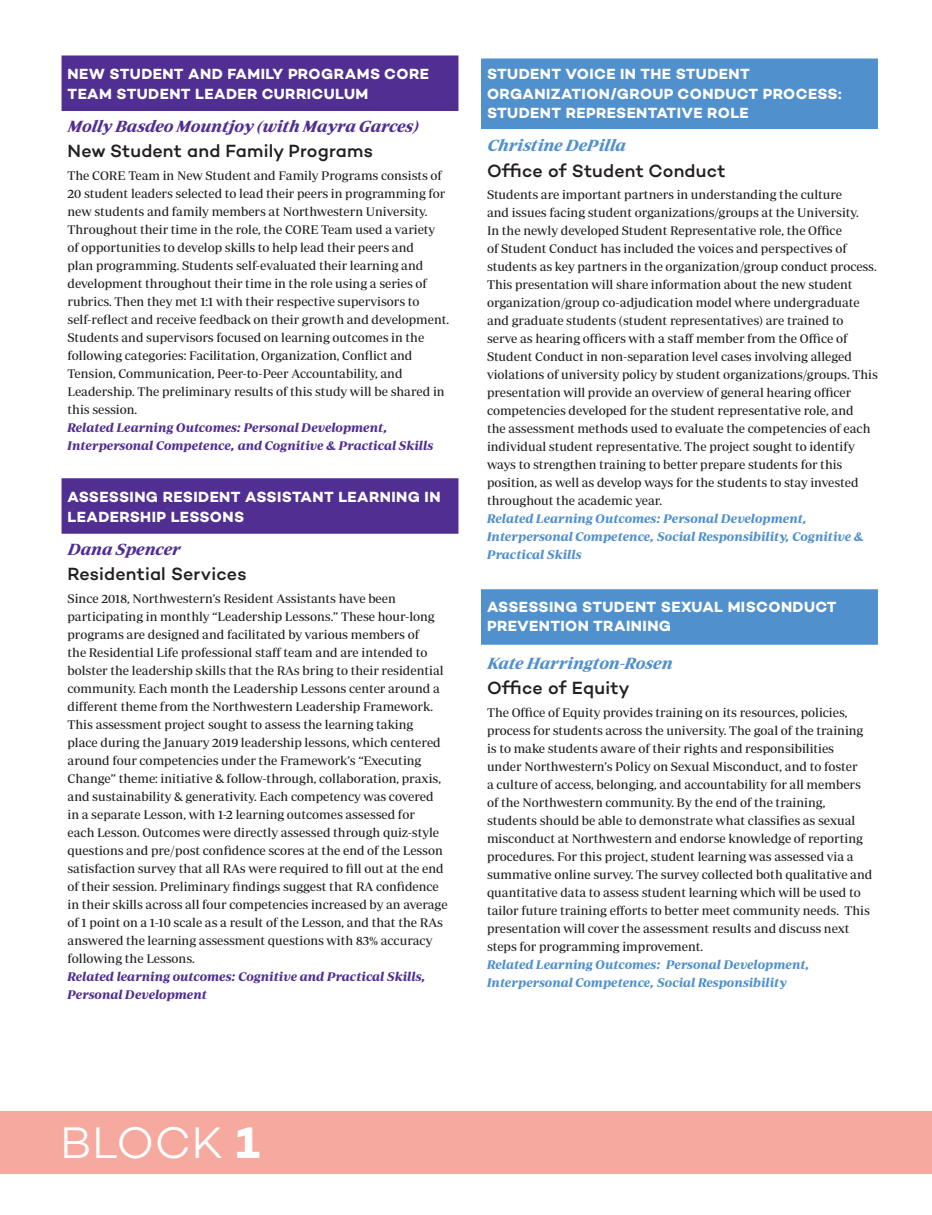
<style>
.page{position:relative;width:932px;height:1215px;background:#fff}
.page>*{position:absolute;margin:0;border:0;box-sizing:border-box;transform-origin:0 0}
.t1{font:300 45px "Campton";letter-spacing:.01em;color:#fff}
.department{font:500 18px "Campton";letter-spacing:.01em;color:#231f20}
.Leaders{font:italic 700 16.5px "Periodico Display";color:#502e92}
.Leaders_Dark_blue{font:italic 700 16.5px "Periodico Display";color:#5090cc}
.Title_2_lines{font:700 15px/19.5px "Campton";letter-spacing:.03em;color:#fff}
.Title_3_lines_Blue{font:700 15px/19.5px "Campton";letter-spacing:.025em;color:#fff}
.Title_2_lines_Dark_b{font:700 15px/19.5px "Campton";letter-spacing:.025em;color:#fff}
.basic{font:12.75px/18px "Periodico Display";color:#231f20}
.Outcomes_Dark_Blue{font:italic 700 12.75px/18px "Periodico Display";color:#5090cc}
.Outcomes_Light_Blue{font:italic 700 12.75px/18px "Periodico Display";color:#502e92}
.s1{font-weight:700}
</style>
<div class="page">
<div style="left:62px;top:55px;width:396px;height:56px;background:#502e92"></div>
<div style="left:62px;top:478px;width:396px;height:56px;background:#502e92"></div>
<div style="left:481px;top:58px;width:397px;height:71px;background:#5090cc"></div>
<div style="left:481px;top:589px;width:397px;height:56px;background:#5090cc"></div>
<div style="left:0;top:1111px;width:932px;height:63px;background:#f6aa9f"></div>
<p class="Title_2_lines" style="left:68px;top:64px;width:363px">NEW STUDENT AND FAMILY PROGRAMS CORE<br>TEAM STUDENT LEADER CURRICULUM</p>
<p class="Leaders" style="left:68px;top:117px;width:352px">Molly Basdeo Mountjoy (with Mayra Garces)</p>
<p class="department" style="left:68px;top:140px;width:307px">New Student and Family Programs</p>
<p class="basic" style="left:68px;top:166px;width:383px">The CORE Team in New Student and Family Programs consists of 20 student leaders selected to lead their peers in programming for new students and family members at Northwestern University.<br>Throughout their time in the role, the CORE Team used a variety of opportunities to develop skills to help lead their peers and<br>plan programming. Students self-evaluated their learning and development throughout their time in the role using a series of rubrics. Then they met 1:1 with their respective supervisors to self-reflect and receive feedback on their growth and development.<br>Students and supervisors focused on learning outcomes in the following categories: Facilitation, Organization, Conflict and Tension, Communication, Peer-to-Peer Accountability, and Leadership. The preliminary results of this study will be shared in this session.</p>
<p class="Outcomes_Light_Blue" style="left:68px;top:418px;width:367px">Related Learning Outcomes: Personal Development,<br>Interpersonal Competence, and Cognitive &amp; Practical Skills</p>
<p class="Title_2_lines" style="left:68px;top:487px;width:374px">ASSESSING RESIDENT ASSISTANT LEARNING IN<br>LEADERSHIP LESSONS</p>
<p class="Leaders" style="left:68px;top:540px;width:117px">Dana Spencer</p>
<p class="department" style="left:68px;top:563px;width:180px">Residential Services</p>
<p class="basic" style="left:68px;top:589px;width:381px">Since 2018, Northwestern’s Resident Assistants have been participating in monthly “Leadership Lessons.” These hour-long programs are designed and facilitated by various members of<br>the Residential Life professional staff team and are intended to bolster the leadership skills that the RAs bring to their residential community. Each month the Leadership Lessons center around a different theme from the Northwestern Leadership Framework.<br>This assessment project sought to assess the learning taking<br>place during the January 2019 leadership lessons, which centered around four competencies under the Framework’s “Executing Change” theme: initiative &amp; follow-through, collaboration, praxis, and sustainability &amp; generativity. Each competency was covered in a separate Lesson, with 1-2 learning outcomes assessed for<br>each Lesson. Outcomes were directly assessed through quiz-style questions and pre/post confidence scores at the end of the Lesson satisfaction survey that all RAs were required to fill out at the end of their session. Preliminary findings suggest that RA confidence in their skills across all four competencies increased by an average of 1 point on a 1-10 scale as a result of the Lesson, and that the RAs answered the learning assessment questions with 83% accuracy following the Lessons.</p>
<p class="Outcomes_Light_Blue" style="left:68px;top:967px;width:360px">Related learning outcomes: Cognitive and Practical Skills,<br>Personal Development</p>
<p class="Title_3_lines_Blue" style="left:487px;top:64px;width:356px">STUDENT VOICE IN THE STUDENT<br>ORGANIZATION/GROUP CONDUCT PROCESS:<br>STUDENT REPRESENTATIVE ROLE</p>
<p class="Leaders_Dark_blue" style="left:487px;top:137px;width:143px">Christine D ePilla</p>
<p class="department" style="left:487px;top:159px;width:240px">Office of Student Conduct</p>
<p class="basic" style="left:487px;top:186px;width:392px">Students are important partners in understanding the culture<br>and issues facing student organizations/groups at the University.<br>In the newly developed Student Representative role, the Office<br>of Student Conduct has included the voices and perspectives of students as key partners in the organization/group conduct process.<br>This presentation will share information about the new student organization/group co-adjudication model where undergraduate and graduate students (student representatives) are trained to<br>serve as hearing officers with a staff member from the Office of Student Conduct in non-separation level cases involving alleged violations of university policy by student organizations/groups. This presentation will provide an overview of general hearing officer competencies developed for the student representative role, and<br>the assessment methods used to evaluate the competencies of each individual student representative. The project sought to identify ways to strengthen training to better prepare students for this position, as well as develop ways for the students to stay invested throughout the academic year.</p>
<p class="Outcomes_Dark_Blue" style="left:487px;top:510px;width:378px">Related Learning Outcomes: Personal Development,<br>Interpersonal Competence, Social Responsibility, Cognitive &amp;<br>Practical Skills</p>
<p class="Title_2_lines_Dark_b" style="left:487px;top:597px;width:351px">ASSESSING STUDENT SEXUAL MISCONDUCT<br>PREVENTION TRAINING</p>
<p class="Leaders_Dark_blue" style="left:487px;top:654px;width:189px">Kate Harrington-Rosen</p>
<p class="department" style="left:487px;top:677px;width:144px">Office of Equity</p>
<p class="basic" style="left:487px;top:703px;width:387px">The Office of Equity provides training on its resources, policies, process for students across the university. The goal of the training is to make students aware of their rights and responsibilities<br>under Northwestern’s Policy on Sexual Misconduct, and to foster<br>a culture of access, belonging, and accountability for all members of the Northwestern community. By the end of the training, students should be able to demonstrate what classifies as sexual misconduct at Northwestern and endorse knowledge of reporting procedures. For this project, student learning was assessed via a summative online survey. The survey collected both qualitative and quantitative data to assess student learning which will be used to tailor future training efforts to better meet community needs. This presentation will cover the assessment results and discuss next steps for programming improvement.</p>
<p class="Outcomes_Dark_Blue" style="left:487px;top:955px;width:324px">Related Learning Outcomes: Personal Development,<br>Interpersonal Competence, Social Responsibility</p>
<p class="t1" style="left:60px;top:1114px;width:201px">BLOCK <span class="s1">1</span></p>
</div>
